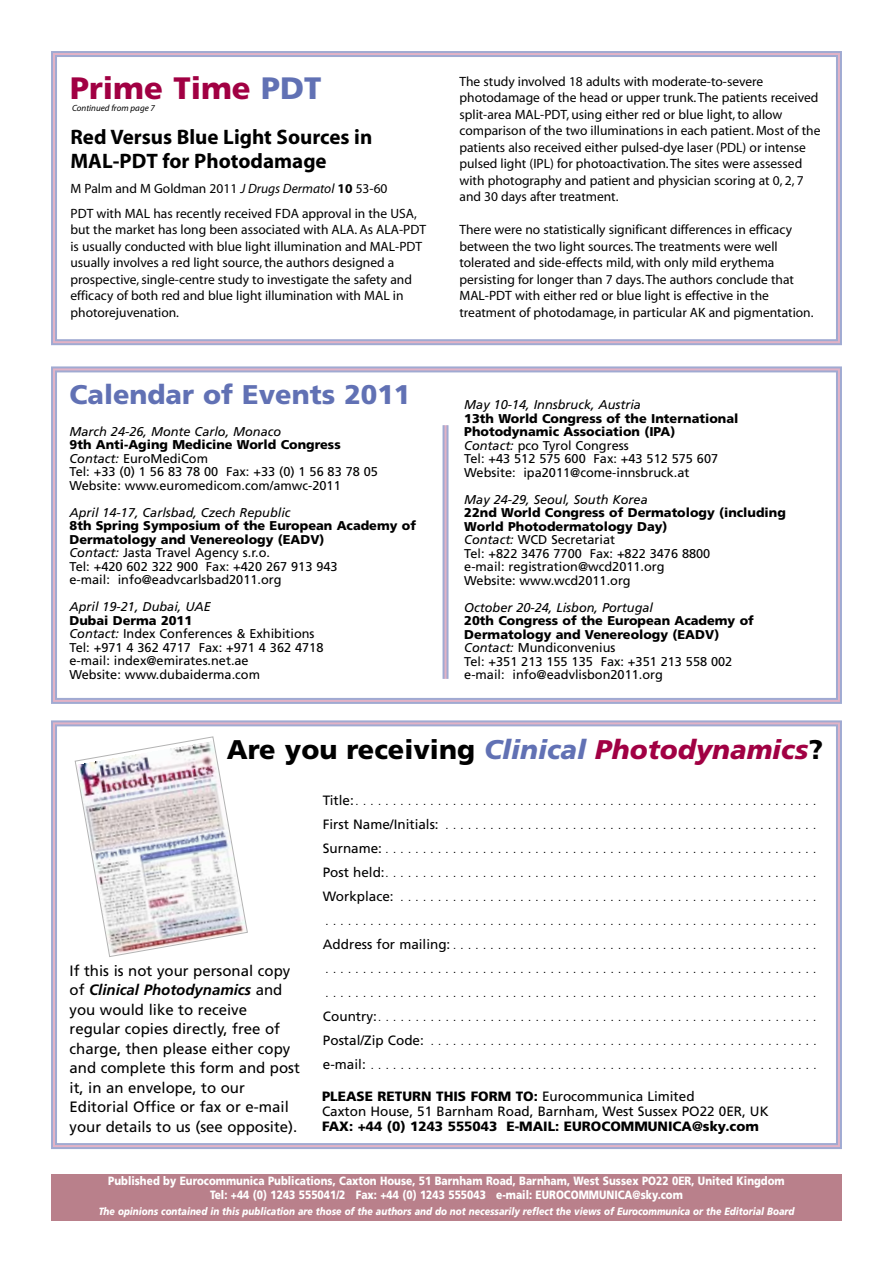
<style>
.page{position:relative;width:893px;height:1263px;background:#fff}
.page>*{position:absolute;margin:0;border:0;box-sizing:border-box;transform-origin:0 0}
.t1{font:900 30.9px "Frutiger";color:#a10043}
.t2{font:900 27px "Frutiger";color:#000}
.t3{font:900 27px "Frutiger";color:#6171b4}
.t4{font:700 21px/24px "Myriad";color:#000}
.t5{font:15px/19.5px "Frutiger";color:#000}
.t6{font:13.5px/16.5px "Myriad";color:#000}
.t7{font:300 13.5px/24px "Frutiger";color:#000;text-align:justify}
.t8{font:13.5px/15px "Frutiger";color:#000}
.t9{font:900 13.5px "Frutiger";color:#000}
.t10{font:12.75px/13.5px "Frutiger";color:#000}
.t11{font:italic 12.75px "Frutiger";color:#000}
.t12{font:900 12px/13.5px "Frutiger";color:#fff;text-align:center;scale:.85 1}
.t13{font:italic 900 10.5px "Frutiger";color:#fff;scale:.85 1}
.t14{font:italic 9px "Myriad";color:#000}
.s1{color:#6171b4}
.s2{font-style:italic}
.s3{font-weight:700}
.s4{font-weight:900}
.s5{font-style:italic;color:#6171b4}
.s6{font-style:italic;color:#a10043}
.s7{font-weight:700;font-style:italic}
.s8{font-weight:400}
</style>
<div class="page">
<div style="left:51px;top:1174px;width:791px;height:46px;background:#b9808b"></div>
<div style="left:51px;top:366px;width:791px;height:338px;border:2px solid #a0aad2"></div>
<div style="left:55px;top:370px;width:783px;height:330px;border:2px solid #a0aad2"></div>
<svg style="left:445px;top:425px;width:2px;height:254px"></svg>
<hr style="left:447px;top:425px;width:1px;height:254px;background:#a0aad2">
<hr style="left:443px;top:425px;width:2px;height:254px;background:#a0aad2">
<div style="left:51px;top:720px;width:791px;height:429px;border:2px solid #a0aad2"></div>
<div style="left:55px;top:724px;width:783px;height:421px;border:2px solid #a0aad2"></div>
<img style="left:74px;top:736px;width:174px;height:221px">
<div style="left:51px;top:51px;width:791px;height:294px;border:2px solid #a0aad2"></div>
<div style="left:55px;top:55px;width:783px;height:286px;border:2px solid #a0aad2"></div>
<h1 class="t1" style="left:70px;top:76px;width:253px">Prime Time <span class="s1">PDT</span></h1>
<p class="t14" style="left:72px;top:105px;width:85px">Continued from page 7</p>
<h3 class="t4" style="left:70px;top:127px;width:303px">Red Versus Blue Light Sources in<br>MAL-PDT for Photodamage</h3>
<p class="t6" style="left:70px;top:177px;width:348px;line-height:24.8px">M Palm and M Goldman 2011 <span class="s2">J Drugs Dermatol</span> <span class="s3">10</span> 53-60<br>PDT with MAL has recently received FDA approval in the USA,</p>
<p class="t6" style="left:70px;top:223px;width:357px">but the market has long been associated with ALA. As ALA-PDT is usually conducted with blue light illumination and MAL-PDT usually involves a red light source, the authors designed a prospective, single-centre study to investigate the safety and efficacy of both red and blue light illumination with MAL in photorejuvenation.</p>
<h2 class="t3" style="left:70px;top:384px;width:342px">Calendar of Events 2011</h2>
<p class="t11" style="left:70px;top:426px;width:213px">March 24-26, Monte Carlo, Monaco</p>
<p class="t10" style="left:70px;top:439px;width:310px"><span class="s4">9th Anti-Aging Medicine World Congress </span><span class="s2">Contact:</span> EuroMediCom<br>Tel: +33 (0) 1 56 83 78 00 Fax: +33 (0) 1 56 83 78 05<br>Website: www.euromedicom.com/amwc-2011</p>
<p class="t11" style="left:70px;top:507px;width:222px">April 14-17, Carlsbad, Czech Republic</p>
<p class="t10" style="left:70px;top:520px;width:348px"><span class="s4">8th Spring Symposium of the European Academy of Dermatology and Venereology (EADV)<br></span><span class="s2">Contact:</span> Jasta Travel Agency s.r.o.<br>Tel: +420 602 322 900 Fax: +420 267 913 943<br>e-mail: info@eadvcarlsbad2011.org</p>
<p class="t11" style="left:70px;top:601px;width:143px">April 19-21, Dubai, UAE</p>
<p class="t10" style="left:70px;top:614px;width:255px"><span class="s4">Dubai Derma 2011<br></span><span class="s2">Contact:</span> Index Conferences &amp; Exhibitions<br>Tel: +971 4 362 4717 Fax: +971 4 362 4718 e-mail: index@emirates.net.ae<br>Website: www.dubaiderma.com</p>
<p class="t6" style="left:459px;top:74px;width:363px">The study involved 18 adults with moderate-to-severe photodamage of the head or upper trunk.The patients received split-area MAL-PDT, using either red or blue light, to allow comparison of the two illuminations in each patient. Most of the patients also received either pulsed-dye laser (PDL) or intense pulsed light (IPL) for photoactivation.The sites were assessed with photography and patient and physician scoring at 0, 2, 7 and 30 days after treatment.</p>
<p class="t6" style="left:459px;top:223px;width:356px">There were no statistically significant differences in efficacy between the two light sources.The treatments were well tolerated and side-effects mild, with only mild erythema persisting for longer than 7 days.The authors conclude that MAL-PDT with either red or blue light is effective in the treatment of photodamage, in particular AK and pigmentation.</p>
<p class="t11" style="left:464px;top:399px;width:178px">May 10-14, Innsbruck, Austria</p>
<p class="t10" style="left:464px;top:412px;width:276px"><span class="s4">13th World Congress of the International Photodynamic Association (IPA)<br></span><span class="s2">Contact:</span> pco Tyrol Congress<br>Tel: +43 512 575 600 Fax: +43 512 575 607<br>Website: ipa2011@come-innsbruck.at</p>
<p class="t11" style="left:464px;top:494px;width:185px">May 24-29, Seoul, South Korea</p>
<p class="t10" style="left:464px;top:507px;width:323px"><span class="s4">22nd World Congress of Dermatology (including World Photodermatology Day)<br></span><span class="s2">Contact:</span> WCD Secretariat<br>Tel: +822 3476 7700 Fax: +822 3476 8800<br>e-mail: registration@wcd2011.org<br>Website: www.wcd2011.org</p>
<p class="t11" style="left:464px;top:602px;width:190px">October 20-24, Lisbon, Portugal</p>
<p class="t10" style="left:464px;top:615px;width:291px"><span class="s4">20th Congress of the European Academy of Dermatology and Venereology (EADV)<br></span><span class="s2">Contact:</span> Mundiconvenius<br>Tel: +351 213 155 135 Fax: +351 213 558 002 e-mail: info@eadvlisbon2011.org</p>
<h2 class="t2" style="left:227px;top:739px;width:598px">Are you receiving <span class="s5">Clinical</span> <span class="s6">Photodynamics</span>?</h2>
<p class="t5" style="left:70px;top:962px;width:232px">If this is not your personal copy of <span class="s7">Clinical Photodynamics</span> and you would like to receive regular copies directly, free of charge, then please either copy and complete this form and post it, in an envelope, to our<br>Editorial Office or fax or e-mail your details to us (see opposite).</p>
<p class="t7" style="left:323px;top:789px;width:495px"><span class="s8">Title:</span>..............................................................<br><span class="s8">FirstName/Initials:</span> ..................................................<br><span class="s8">Surname:</span>..........................................................<br><span class="s8">Postheld:</span>..........................................................<br><span class="s8">Workplace:</span> ........................................................ ..................................................................<br><span class="s8">Addressformailing:</span>................................................. .................................................................. ..................................................................<br><span class="s8">Country:</span>...........................................................<br><span class="s8">Postal/ZipCode:</span> .................................................... <span class="s8">e-mail:</span>............................................................</p>
<p class="t8" style="left:322px;top:1090px;width:448px"><span class="s4">PLEASE RETURN THIS FORM TO:</span> Eurocommunica Limited<br>Caxton House, 51 Barnham Road, Barnham, West Sussex PO22 0ER, UK</p>
<p class="t9" style="left:322px;top:1121px;width:438px">FAX: +44 (0) 1243 555043 E-MAIL: EUROCOMMUNICA@sky.com</p>
<p class="t12" style="left:108px;top:1175px;width:797px">Published by Eurocommunica Publications, Caxton House, 51 Barnham Road, Barnham, West Sussex PO22 0ER, United Kingdom<br>Tel: +44 (0) 1243 555041/2 Fax: +44 (0) 1243 555043 e-mail: EUROCOMMUNICA@sky.com</p>
<p class="t13" style="left:99px;top:1207px;width:820px">The opinions contained in this publication are those of the authors and do not necessarily reflect the views of Eurocommunica or the Editorial Board</p>
</div>
